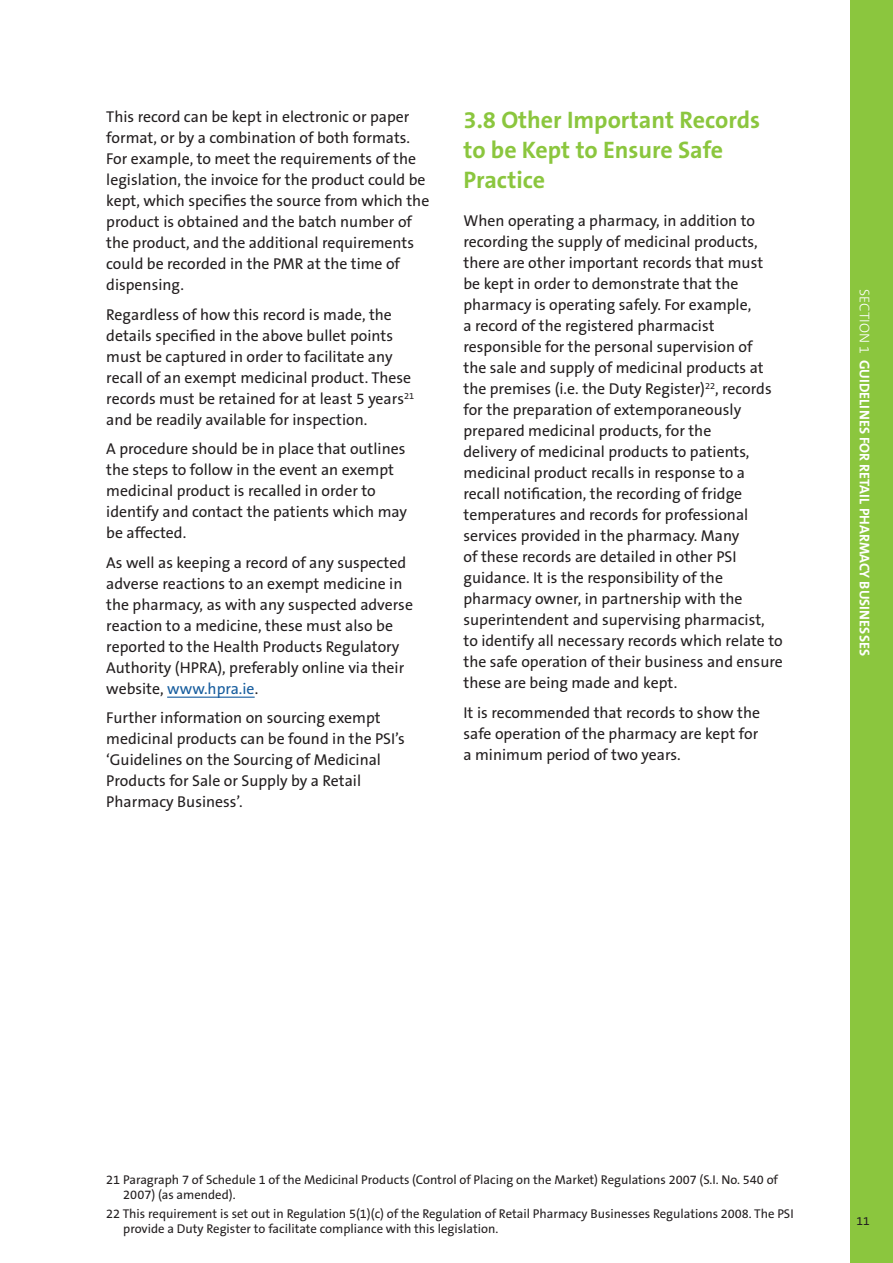
<style>
.page{position:relative;width:893px;height:1263px;background:#fff}
.page>*{position:absolute;margin:0;border:0;box-sizing:border-box;transform-origin:0 0}
.HEAD_2{font:700 24px/30px "The Sans B7";color:#8bc63e}
._01__BODY_TEXT{font:15.75px/21px "The Sans B5 Plain";color:#231f20}
.t1{font:700 14.1px "The Sans B7";color:#fff}
._01__BODY_TEXT-2{font:12.75px/15px "The Sans B5 Plain";color:#231f20}
.t2{font:12px "The Sans B5 Plain";color:#231f20}
.s1{color:#175d9e}
.s2{font-family:"The Sans B3";font-weight:300}
</style>
<div class="page">
<div style="left:850px;top:0;width:43px;height:1263px;background:#8bc63e"></div>
<hr style="left:167px;top:697px;width:88px;height:1px;background:#175d9e">
<p class="_01__BODY_TEXT" style="left:106px;top:107px;width:325px">This record can be kept in electronic or paper format, or by a combination of both formats.<br>For example, to meet the requirements of the legislation, the invoice for the product could be kept, which specifies the source from which the product is obtained and the batch number of the product, and the additional requirements could be recorded in the PMR at the time of dispensing.</p>
<p class="_01__BODY_TEXT" style="left:106px;top:304px;width:309px">Regardless of how this record is made, the details specified in the above bullet points must be captured in order to facilitate any recall of an exempt medicinal product. These records must be retained for at least 5 years<sup>21 </sup>and be readily available for inspection.</p>
<p class="_01__BODY_TEXT" style="left:106px;top:439px;width:302px">A procedure should be in place that outlines the steps to follow in the event an exempt medicinal product is recalled in order to identify and contact the patients which may be affected.</p>
<p class="_01__BODY_TEXT" style="left:106px;top:552px;width:308px">As well as keeping a record of any suspected adverse reactions to an exempt medicine in the pharmacy, as with any suspected adverse reaction to a medicine, these must also be reported to the Health Products Regulatory Authority (HPRA), preferably online via their website, <span class="s1">www.hpra.ie</span>.</p>
<p class="_01__BODY_TEXT" style="left:106px;top:708px;width:300px">Further information on sourcing exempt medicinal products can be found in the PSI’s ‘Guidelines on the Sourcing of Medicinal Products for Sale or Supply by a Retail Pharmacy Business’.</p>
<p class="HEAD_2" style="left:463px;top:106px;width:298px">3.8 Other Important Records to be Kept to Ensure Safe<br>Practice</p>
<p class="_01__BODY_TEXT" style="left:463px;top:211px;width:321px">When operating a pharmacy, in addition to recording the supply of medicinal products, there are other important records that must be kept in order to demonstrate that the pharmacy is operating safely. For example,<br>a record of the registered pharmacist responsible for the personal supervision of<br>the sale and supply of medicinal products at the premises (i.e. the Duty Register)<sup>22</sup>, records for the preparation of extemporaneously prepared medicinal products, for the<br>delivery of medicinal products to patients, medicinal product recalls in response to a recall notification, the recording of fridge temperatures and records for professional services provided in the pharmacy. Many<br>of these records are detailed in other PSI guidance. It is the responsibility of the pharmacy owner, in partnership with the superintendent and supervising pharmacist, to identify all necessary records which relate to the safe operation of their business and ensure these are being made and kept.</p>
<p class="_01__BODY_TEXT" style="left:463px;top:702px;width:298px;text-align:justify">It is recommended that records to show the safe operation of the pharmacy are kept for a minimum period of two years.</p>
<p class="t1" style="left:872px;top:289px;width:368px;rotate:90deg"><span class="s2">SECTION 1</span> GUIDELINES FOR RETAIL PHARMACY BUSINESSES</p>
<p class="_01__BODY_TEXT-2" style="left:123px;top:1172px;width:656px;text-indent:-17px">21 Paragraph 7 of Schedule 1 of the Medicinal Products (Control of Placing on the Market) Regulations 2007 (S.I. No. 540 of<br>2007) (as amended).</p>
<p class="_01__BODY_TEXT-2" style="left:123px;top:1207px;width:672px;text-indent:-17px">22 This requirement is set out in Regulation 5(1)(c) of the Regulation of Retail Pharmacy Businesses Regulations 2008. The PSI provide a Duty Register to facilitate compliance with this legislation.</p>
<p class="t2" style="left:857px;top:1214px;width:15px">11</p>
</div>
